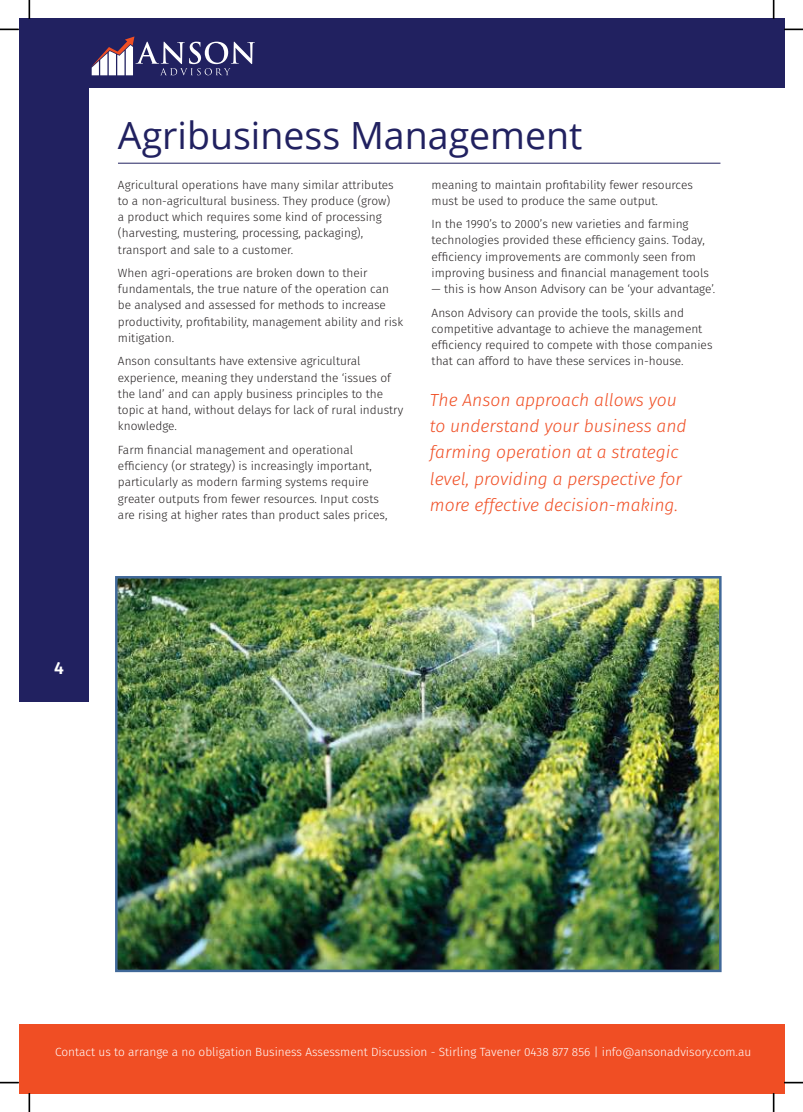
<style>
.page{position:relative;width:803px;height:1112px;background:#fff}
.page>*{position:absolute;margin:0;border:0;box-sizing:border-box;transform-origin:0 0}
.t1{font:37.5px "Open Sans";color:#212160}
.t2{font:italic 300 17.5px/26.2px "Fira Sans";color:#f04e24}
.t3{font:600 17.5px "Fira Sans";color:#fff}
.t4{font:300 11.88px/16.2px "Fira Sans";color:#231f20}
.t5{font:300 11.88px "Fira Sans";color:#fff}
</style>
<div class="page">
<div style="left:19px;top:19px;width:765px;height:682px;background:#212160"></div>
<div style="left:19px;top:1023px;width:765px;height:69px;background:#f04e24"></div>
<div style="left:89px;top:88px;width:695px;height:935px;background:#fff"></div>
<svg style="left:91px;top:36px;width:164px;height:39px"></svg>
<hr style="left:118px;top:163px;width:602px;height:1px;background:#212160">
<img style="left:119px;top:580px;width:598px;height:387px">
<div style="left:115px;top:576px;width:606px;height:395px;border:3px solid #416999"></div>
<svg style="left:0;top:29px;width:19px;height:1px"></svg>
<svg style="left:784px;top:29px;width:19px;height:1px"></svg>
<svg style="left:0;top:1081px;width:19px;height:2px"></svg>
<svg style="left:784px;top:1081px;width:19px;height:2px"></svg>
<svg style="left:29px;top:0;width:1px;height:19px"></svg>
<svg style="left:29px;top:1092px;width:1px;height:19px"></svg>
<svg style="left:773px;top:0;width:1px;height:19px"></svg>
<svg style="left:773px;top:1092px;width:1px;height:19px"></svg>
<h1 class="t1" style="left:118px;top:120px;width:466px">Agribusiness Management</h1>
<p class="t4" style="left:118px;top:176px;width:277px">Agricultural operations have many similar attributes to a non-agricultural business. They produce (grow) a product which requires some kind of processing (harvesting, mustering, processing, packaging), transport and sale to a customer.</p>
<p class="t4" style="left:118px;top:264px;width:287px">When agri-operations are broken down to their fundamentals, the true nature of the operation can be analysed and assessed for methods to increase productivity, profitability, management ability and risk mitigation.</p>
<p class="t4" style="left:118px;top:353px;width:287px">Anson consultants have extensive agricultural experience, meaning they understand the ‘issues of the land’ and can apply business principles to the topic at hand, without delays for lack of rural industry knowledge.</p>
<p class="t4" style="left:118px;top:441px;width:271px">Farm financial management and operational efficiency (or strategy) is increasingly important, particularly as modern farming systems require greater outputs from fewer resources. Input costs are rising at higher rates than product sales prices,</p>
<p class="t4" style="left:432px;top:176px;width:263px">meaning to maintain profitability fewer resources must be used to produce the same output.</p>
<p class="t4" style="left:432px;top:216px;width:279px">In the 1990’s to 2000’s new varieties and farming technologies provided these efficiency gains. Today, efficiency improvements are commonly seen from improving business and financial management tools</p>
<p class="t4" style="left:432px;top:277px;width:285px;line-height:23.4px">— this is how Anson Advisory can be ‘your advantage’.<br>Anson Advisory can provide the tools, skills and</p>
<p class="t4" style="left:432px;top:320px;width:282px">competitive advantage to achieve the management efficiency required to compete with those companies that can afford to have these services in-house.</p>
<h2 class="t2" style="left:430px;top:386px;width:258px">The Anson approach allows you to understand your business and farming operation at a strategic level, providing a perspective for more effective decision-making.</h2>
<h2 class="t3" style="left:54px;top:655px;width:11px">4</h2>
<p class="t5" style="left:55px;top:1043px;width:697px">Contact us to arrange a no obligation Business Assessment Discussion - Stirling Tavener 0438 877 856 | info@ansonadvisory.com.au</p>
</div>
